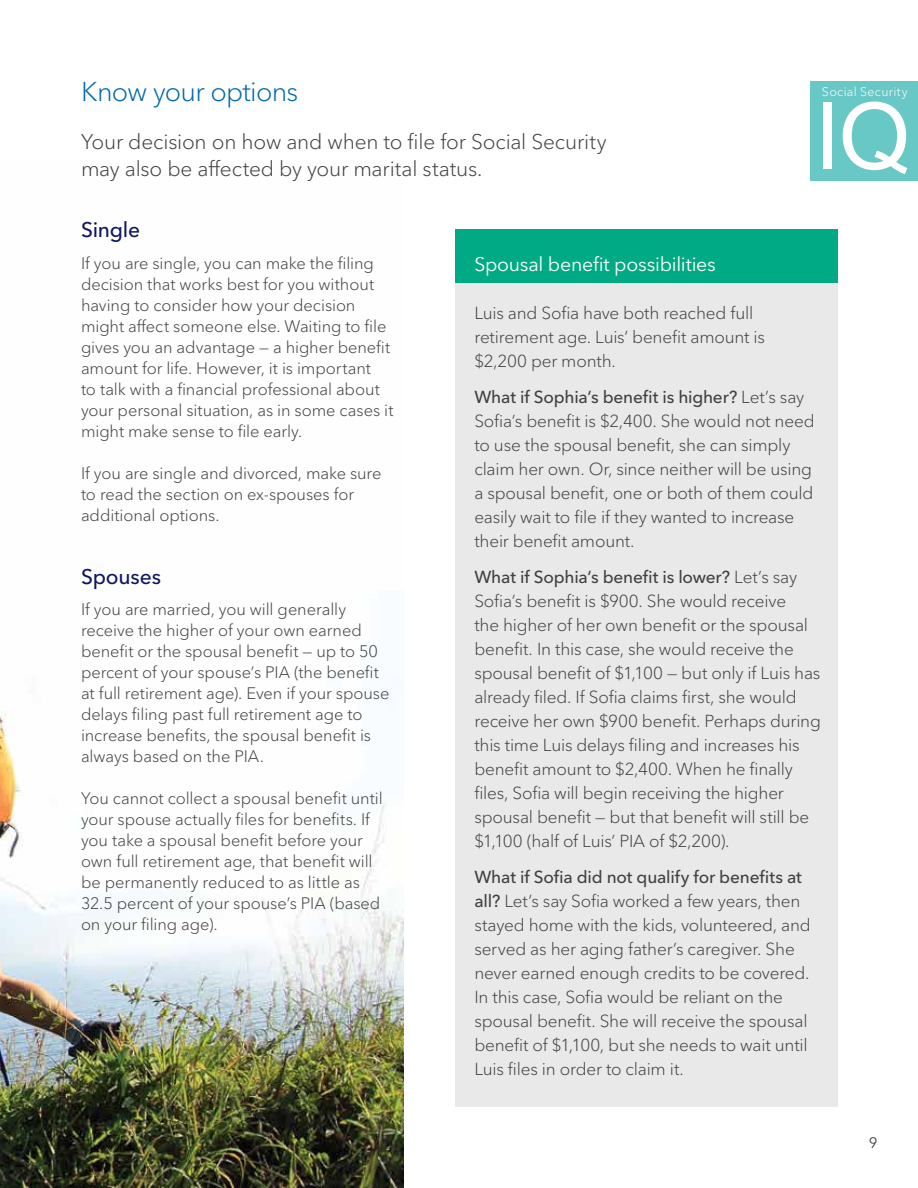
<style>
.page{position:relative;width:918px;height:1188px;background:#fff}
.page>*{position:absolute;margin:0;border:0;box-sizing:border-box;transform-origin:0 0}
.t1{font:92.7px "Arial";color:#fff}
.t2{font:300 27px "Avenir Next LT Pro";letter-spacing:-.03em;color:#0068ac}
.t3{font:300 21px/27px "Avenir Next LT Pro";letter-spacing:-.01em;color:#414042}
.t4{font:500 21px "Avenir Next LT Pro";letter-spacing:-.01em;color:#11175e}
.t5{font:19.5px "Avenir Next LT Pro";letter-spacing:-.015em;color:#fff}
.t6{font:300 17.25px/24px "Avenir Next LT Pro";letter-spacing:-.01em;color:#414042}
.t7{font:300 16.5px/21px "Avenir Next LT Pro";letter-spacing:-.005em;color:#414042}
.t8{font:15px "Avenir Next LT Pro";color:#414042}
.t9{font:300 12.45px "Avenir Next LT Pro";letter-spacing:.03em;color:#fff}
.s1{font-weight:500}
</style>
<div class="page">
<img style="left:0;top:711px;width:403px;height:477px">
<div style="left:810px;top:81px;width:108px;height:99px;background:#68c8c6"></div>
<div style="left:455px;top:230px;width:383px;height:877px;background:#e9e9ea"></div>
<div style="left:455px;top:230px;width:383px;height:54px;background:#00aa85"></div>
<h2 class="t2" style="left:81px;top:76px;width:219px">Know your options</h2>
<p class="t9" style="left:822px;top:85px;width:87px">Social Security</p>
<p class="t3" style="left:81px;top:129px;width:527px">Your decision on how and when to file for Social Security may also be affected by your marital status.</p>
<p class="t4" style="left:81px;top:217px;width:61px">Single</p>
<p class="t7" style="left:81px;top:253px;width:314px">If you are single, you can make the filing decision that works best for you without having to consider how your decision might affect someone else. Waiting to file gives you an advantage — a higher benefit amount for life. However, it is important<br>to talk with a financial professional about your personal situation, as in some cases it might make sense to file early.</p>
<p class="t7" style="left:81px;top:463px;width:302px">If you are single and divorced, make sure to read the section on ex-spouses for additional options.</p>
<h1 class="t1" style="left:815px;top:76px;width:98px">IQ</h1>
<p class="t5" style="left:474px;top:253px;width:243px">Spousal benefit possibilities</p>
<p class="t6" style="left:474px;top:301px;width:292px">Luis and Sofia have both reached full retirement age. Luis’ benefit amount is $2,200 per month.</p>
<p class="t6" style="left:474px;top:385px;width:342px"><span class="s1">What if Sophia’s benefit is higher?</span> Let’s say Sofia’s benefit is $2,400. She would not need to use the spousal benefit, she can simply claim her own. Or, since neither will be using a spousal benefit, one or both of them could easily wait to file if they wanted to increase their benefit amount.</p>
<p class="t6" style="left:474px;top:565px;width:348px"><span class="s1">What if Sophia’s benefit is lower?</span> Let’s say Sofia’s benefit is $900. She would receive<br>the higher of her own benefit or the spousal benefit. In this case, she would receive the spousal benefit of $1,100 — but only if Luis has already filed. If Sofia claims first, she would receive her own $900 benefit. Perhaps during this time Luis delays filing and increases his benefit amount to $2,400. When he finally files, Sofia will begin receiving the higher spousal benefit — but that benefit will still be $1,100 (half of Luis’ PIA of $2,200).</p>
<p class="t6" style="left:474px;top:865px;width:338px"><span class="s1">What if Sofia did not qualify for benefits at all?</span> Let’s say Sofia worked a few years, then stayed home with the kids, volunteered, and served as her aging father’s caregiver. She never earned enough credits to be covered.<br>In this case, Sofia would be reliant on the spousal benefit. She will receive the spousal benefit of $1,100, but she needs to wait until Luis files in order to claim it.</p>
<p class="t4" style="left:81px;top:564px;width:82px">Spouses</p>
<p class="t7" style="left:81px;top:599px;width:310px">If you are married, you will generally receive the higher of your own earned benefit or the spousal benefit — up to 50 percent of your spouse’s PIA (the benefit at full retirement age). Even if your spouse delays filing past full retirement age to increase benefits, the spousal benefit is always based on the PIA.</p>
<p class="t7" style="left:81px;top:788px;width:303px">You cannot collect a spousal benefit until your spouse actually files for benefits. If you take a spousal benefit before your own full retirement age, that benefit will be permanently reduced to as little as 32.5 percent of your spouse’s PIA (based on your filing age).</p>
<p class="t8" style="left:869px;top:1133px;width:10px">9</p>
</div>
